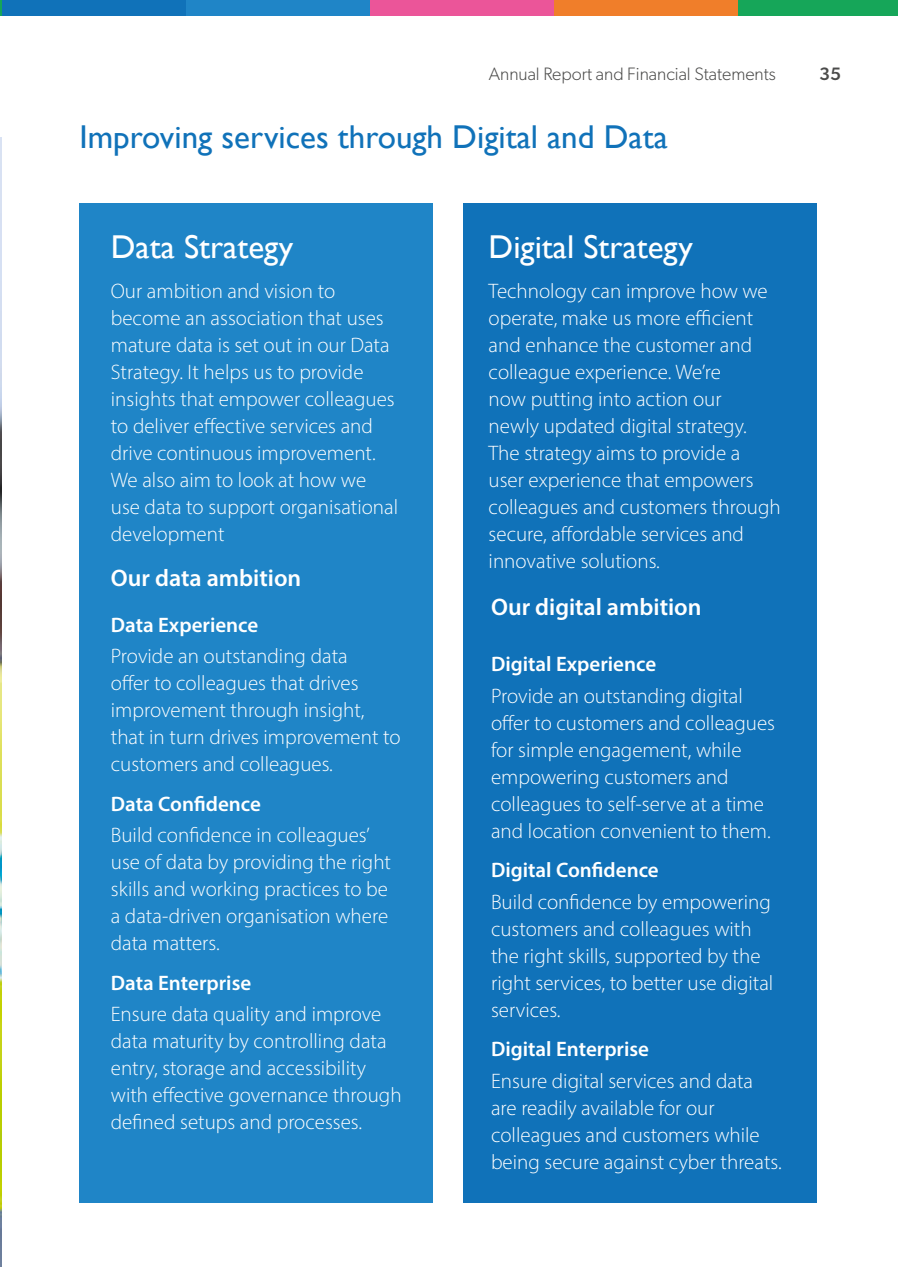
<style>
.page{position:relative;width:898px;height:1267px;background:#fff}
.page>*{position:absolute;margin:0;border:0;box-sizing:border-box;transform-origin:0 0}
.t1{font:33px "Gill Sans";color:#1072b9}
.t2{font:33px "Gill Sans";color:#fff}
.t3{font:600 24px "Myriad Pro";color:#fff}
.Body{font:300 21px/27px "Myriad Pro";color:#fff}
.Body-2{font:600 21px "Myriad Pro";color:#fff}
.t4{font:300 18px "Gibson";color:#4b4b4a}
.t5{font:500 18px "Gibson";color:#4b4b4a}
</style>
<div class="page">
<div style="left:2px;top:0;width:184px;height:16px;background:#1072b9"></div>
<div style="left:186px;top:0;width:184px;height:16px;background:#1f85c7"></div>
<div style="left:370px;top:0;width:184px;height:16px;background:#eb5599"></div>
<div style="left:554px;top:0;width:184px;height:16px;background:#f07e2a"></div>
<div style="left:738px;top:0;width:159px;height:16px;background:#16a659"></div>
<img style="left:0;top:137px;width:1px;height:1126px">
<div style="left:79px;top:203px;width:353px;height:999px;background:#1f85c7"></div>
<div style="left:463px;top:203px;width:353px;height:999px;background:#1072b9"></div>
<svg style="left:0;top:0;width:2px;height:16px"></svg>
<p class="t4" style="left:488px;top:63px;width:288px">Annual Report and Financial Statements</p>
<p class="t5" style="left:818px;top:63px;width:23px">35</p>
<h2 class="t1" style="left:79px;top:117px;width:589px">Improving services through Digital and Data</h2>
<h2 class="t2" style="left:111px;top:227px;width:184px">Data Strategy</h2>
<p class="Body" style="left:111px;top:277px;width:289px">Our ambition and vision to become an association that uses mature data is set out in our Data<br>Strategy. It helps us to provide insights that empower colleagues to deliver effective services and drive continuous improvement.<br>We also aim to look at how we use data to support organisational development</p>
<h3 class="t3" style="left:111px;top:562px;width:192px">Our data ambition</h3>
<p class="Body-2" style="left:111px;top:611px;width:149px">Data Experience</p>
<p class="Body" style="left:111px;top:642px;width:291px">Provide an outstanding data<br>offer to colleagues that drives improvement through insight, that in turn drives improvement to customers and colleagues.</p>
<p class="Body-2" style="left:111px;top:790px;width:152px">Data Confidence</p>
<p class="Body" style="left:111px;top:821px;width:281px">Build confidence in colleagues’ use of data by providing the right skills and working practices to be a data-driven organisation where data matters.</p>
<p class="Body-2" style="left:111px;top:969px;width:142px">Data Enterprise</p>
<p class="Body" style="left:111px;top:1000px;width:292px">Ensure data quality and improve data maturity by controlling data entry, storage and accessibility with effective governance through defined setups and processes.</p>
<h2 class="t2" style="left:488px;top:227px;width:206px">Digital Strategy</h2>
<p class="Body" style="left:488px;top:277px;width:293px">Technology can improve how we operate, make us more efficient and enhance the customer and colleague experience. We’re<br>now putting into action our<br>newly updated digital strategy.<br>The strategy aims to provide a user experience that empowers colleagues and customers through secure, affordable services and innovative solutions.</p>
<h3 class="t3" style="left:491px;top:591px;width:212px">Our digital ambition</h3>
<p class="Body-2" style="left:491px;top:651px;width:166px">Digital Experience</p>
<p class="Body" style="left:491px;top:682px;width:285px">Provide an outstanding digital offer to customers and colleagues for simple engagement, while empowering customers and colleagues to self-serve at a time and location convenient to them.</p>
<p class="Body-2" style="left:491px;top:857px;width:169px">Digital Confidence</p>
<p class="Body" style="left:491px;top:888px;width:284px">Build confidence by empowering customers and colleagues with the right skills, supported by the right services, to better use digital services.</p>
<p class="Body-2" style="left:491px;top:1036px;width:159px">Digital Enterprise</p>
<p class="Body" style="left:491px;top:1067px;width:292px">Ensure digital services and data are readily available for our colleagues and customers while being secure against cyber threats.</p>
</div>
